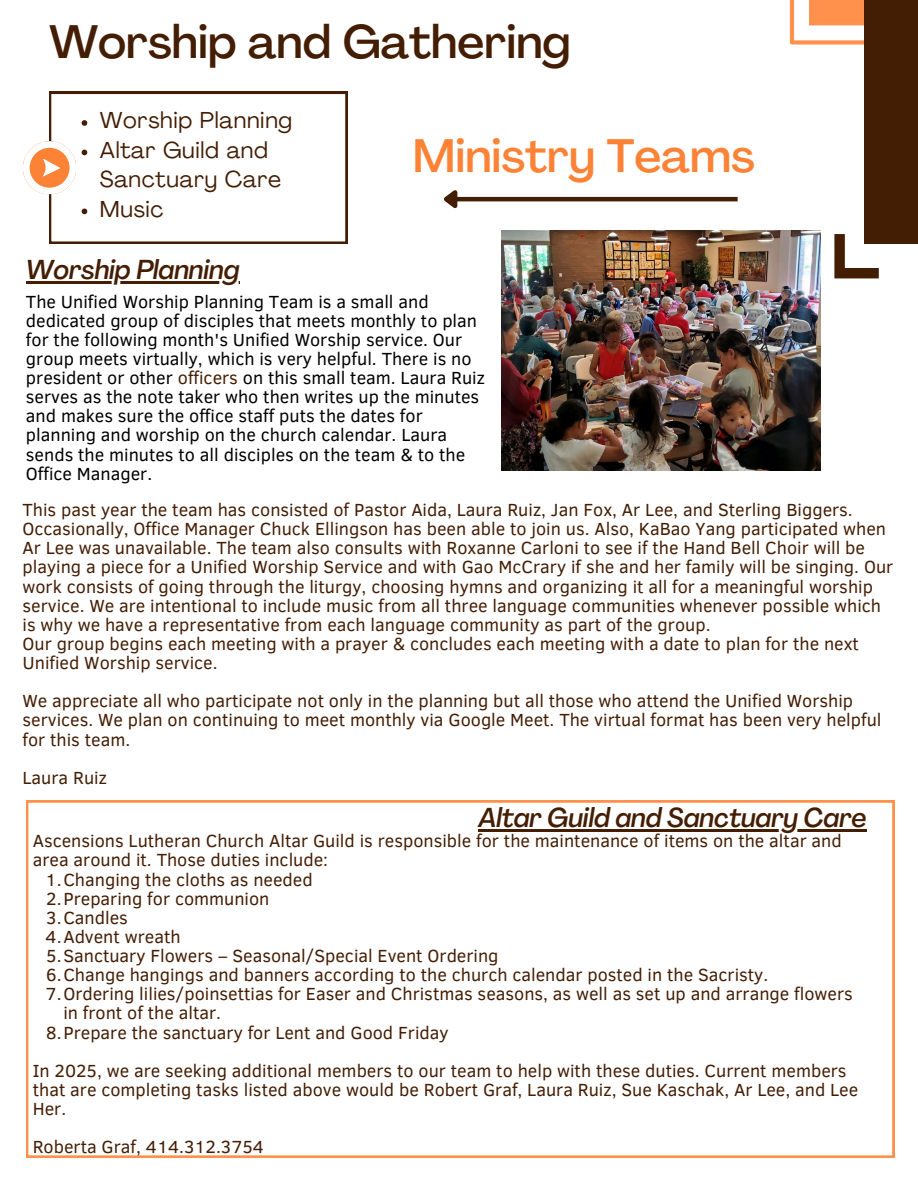
<style>
.page{position:relative;width:918px;height:1188px;background:#fff}
.page>*{position:absolute;margin:0;border:0;box-sizing:border-box;transform-origin:0 0}
.t1{font:500 46.35px "Agrandir";color:#441e04}
.t2{font:500 46.35px "Agrandir";color:#fc8236}
.t3{font:italic 500 27px "Agrandir";color:#441e04}
.t4{font:22.8px/29.4px "Agrandir";letter-spacing:.03em;color:#441e04}
.t5{font:18px/19.2px "Clear Sans";color:#441e04}
.t6{font:18px/19.2px "Clear Sans";color:#000}
.s1{color:#441e04}
</style>
<div class="page">
<svg style="left:790px;top:0;width:75px;height:45px"></svg>
<div style="left:865px;top:0;width:53px;height:244px;background:#441e04"></div>
<svg style="left:834px;top:234px;width:45px;height:44px"></svg>
<svg style="left:49px;top:92px;width:298px;height:152px"></svg>
<svg style="left:26px;top:801px;width:868px;height:356px"></svg>
<hr style="left:456px;top:197px;width:282px;height:4px;background:#441e04">
<svg style="left:444px;top:190px;width:17px;height:19px"></svg>
<img style="left:501px;top:231px;width:320px;height:239px">
<hr style="left:26px;top:281px;width:213px;height:3px;background:#441e04">
<hr style="left:478px;top:829px;width:389px;height:2px;background:#441e04">
<svg style="left:82px;top:120px;width:5px;height:6px"></svg>
<svg style="left:23px;top:141px;width:64px;height:54px"></svg>
<svg style="left:82px;top:209px;width:5px;height:5px"></svg>
<p class="t1" style="left:49px;top:23px;width:523px">Worship and Gathering</p>
<p class="t4" style="left:100px;top:108px;width:194px">Worship Planning</p>
<p class="t4" style="left:100px;top:137px;width:183px">Altar Guild and<br>Sanctuary Care</p>
<p class="t4" style="left:100px;top:196px;width:65px">Music</p>
<h1 class="t3" style="left:26px;top:259px;width:215px">Worship Planning</h1>
<p class="t2" style="left:413px;top:137px;width:344px">Ministry Teams</p>
<p class="t6" style="left:26px;top:291px;width:461px">The Unified Worship Planning Team is a small and dedicated group of disciples that meets monthly to plan for the following month's Unified Worship service. Our group meets virtually, which is very helpful. There is no president or other <span class="s1">officers</span> on this small team. Laura Ruiz serves as the note taker who then writes up the minutes and makes sure the office staff puts the dates for planning and worship on the church calendar. Laura sends the minutes to all disciples on the team &amp; to the Office Manager.</p>
<p class="t5" style="left:23px;top:499px;width:872px">This past year the team has consisted of Pastor Aida, Laura Ruiz, Jan Fox, Ar Lee, and Sterling Biggers.<br>Occasionally, Office Manager Chuck Ellingson has been able to join us. Also, KaBao Yang participated when Ar Lee was unavailable. The team also consults with Roxanne Carloni to see if the Hand Bell Choir will be playing a piece for a Unified Worship Service and with Gao McCrary if she and her family will be singing. Our work consists of going through the liturgy, choosing hymns and organizing it all for a meaningful worship service. We are intentional to include music from all three language communities whenever possible which is why we have a representative from each language community as part of the group.</p>
<h2 class="t5" style="left:23px;top:633px;width:838px">Our group begins each meeting with a prayer &amp; concludes each meeting with a date to plan for the next<br>Unified Worship service.</h2>
<p class="t5" style="left:23px;top:691px;width:861px">We appreciate all who participate not only in the planning but all those who attend the Unified Worship services. We plan on continuing to meet monthly via Google Meet. The virtual format has been very helpful for this team.</p>
<p class="t5" style="left:23px;top:767px;width:86px">Laura Ruiz</p>
<p class="t3" style="left:478px;top:807px;width:390px">Altar Guild and Sanctuary Care</p>
<p class="t5" style="left:33px;top:830px;width:811px">Ascensions Lutheran Church Altar Guild is responsible for the maintenance of items on the altar and area around it. Those duties include:</p>
<p class="t5" style="left:46px;top:869px;width:269px">1.Changing the cloths as needed</p>
<p class="t5" style="left:46px;top:888px;width:225px">2.Preparing for communion</p>
<p class="t5" style="left:46px;top:907px;width:83px">3.Candles</p>
<h2 class="t5" style="left:46px;top:926px;width:137px">4.Advent wreath</h2>
<p class="t5" style="left:46px;top:945px;width:454px">5.Sanctuary Flowers – Seasonal/Special Event Ordering</p>
<p class="t5" style="left:46px;top:964px;width:724px">6.Change hangings and banners according to the church calendar posted in the Sacristy.</p>
<p class="t5" style="left:63px;top:983px;width:791px;text-indent:-18px">7.Ordering lilies/poinsettias for Easer and Christmas seasons, as well as set up and arrange flowers in front of the altar.</p>
<p class="t5" style="left:46px;top:1022px;width:404px">8.Prepare the sanctuary for Lent and Good Friday</p>
<p class="t5" style="left:33px;top:1060px;width:827px">In 2025, we are seeking additional members to our team to help with these duties. Current members that are completing tasks listed above would be Robert Graf, Laura Ruiz, Sue Kaschak, Ar Lee, and Lee<br>Her.</p>
<p class="t5" style="left:33px;top:1136px;width:233px">Roberta Graf, 414.312.3754</p>
</div>
